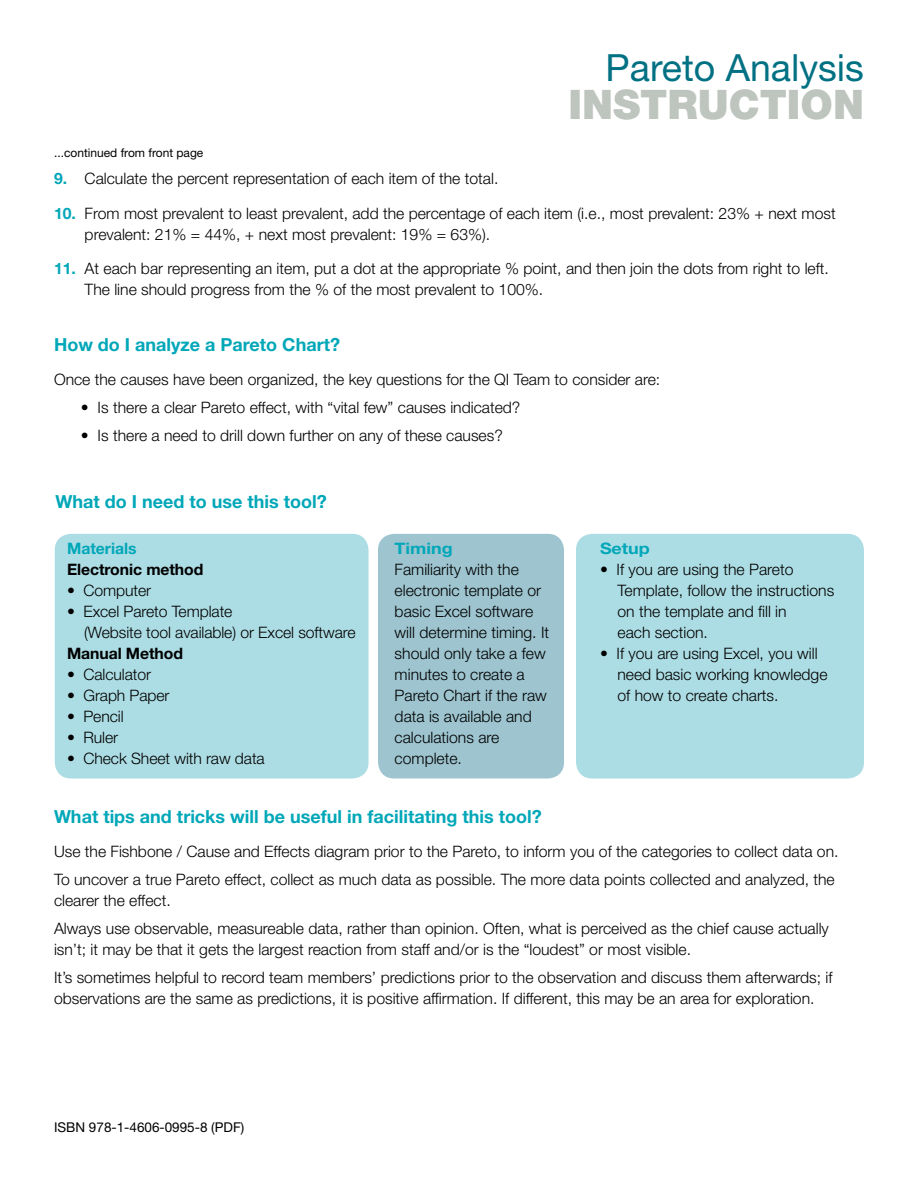
<style>
.page{position:relative;width:918px;height:1188px;background:#fff}
.page>*{position:absolute;margin:0;border:0;box-sizing:border-box;transform-origin:0 0}
.t1{font:900 40.8px "Helvetica Neue LT Std";color:#bec4be}
.t2{font:37.5px "Helvetica Neue LT Std";color:#007083}
.t3{font:700 18px "Helvetica Neue LT Std";color:#00a7b8}
.t4{font:300 15.75px/21px "Helvetica Neue LT Std";color:#000}
.t5{font:700 15.75px "Helvetica Neue LT Std";letter-spacing:-.005em;color:#000}
.t6{font:700 15.75px "Helvetica Neue LT Std";color:#00a7b8;scale:1.14 1}
.t7{font:700 15.75px "Helvetica Neue LT Std";color:#00a7b8}
.t8{font:13.5px "Helvetica Neue LT Std";color:#000}
.t9{font:12px "Helvetica Neue LT Std";color:#000}
.s1{font-weight:700;color:#00a7b8}
</style>
<div class="page">
<div style="left:55px;top:534px;width:314px;height:244px;background:#addde4;border-radius:16px"></div>
<div style="left:576px;top:534px;width:288px;height:244px;background:#addde4;border-radius:16px"></div>
<div style="left:378px;top:534px;width:186px;height:244px;background:#9dc4cf;border-radius:16px"></div>
<h2 class="t2" style="left:606px;top:45px;width:260px">Pareto Analysis</h2>
<h1 class="t1" style="left:569px;top:81px;width:297px">INSTRUCTION</h1>
<p class="t9" style="left:54px;top:145px;width:151px">...continued from front page</p>
<p class="t4" style="left:54px;top:168px;width:446px"><span class="s1">9.</span> Calculate the percent representation of each item of the total.</p>
<p class="t4" style="left:85px;top:203px;width:753px;text-indent:-31px"><span class="s1">10.</span> From most prevalent to least prevalent, add the percentage of each item (i.e., most prevalent: 23% + next most prevalent: 21% = 44%, + next most prevalent: 19% = 63%).</p>
<p class="t4" style="left:85px;top:258px;width:746px;text-indent:-31px"><span class="s1">11.</span> At each bar representing an item, put a dot at the appropriate % point, and then join the dots from right to left.<br>The line should progress from the % of the most prevalent to 100%.</p>
<p class="t3" style="left:54px;top:333px;width:288px">How do I analyze a Pareto Chart?</p>
<p class="t4" style="left:54px;top:369px;width:608px">Once the causes have been organized, the key questions for the QI Team to consider are:</p>
<p class="t4" style="left:81px;top:397px;width:441px">• Is there a clear Pareto effect, with “vital few” causes indicated?</p>
<p class="t4" style="left:81px;top:425px;width:423px">• Is there a need to drill down further on any of these causes?</p>
<p class="t3" style="left:56px;top:490px;width:273px">What do I need to use this tool?</p>
<p class="t7" style="left:67px;top:539px;width:71px">Materials</p>
<p class="t5" style="left:67px;top:560px;width:138px">Electronic method</p>
<p class="t4" style="left:67px;top:580px;width:86px">• Computer</p>
<p class="t4" style="left:84px;top:601px;width:273px;text-indent:-17px">• Excel Pareto Template<br>(Website tool available) or Excel software</p>
<p class="t5" style="left:67px;top:644px;width:117px">Manual Method</p>
<p class="t4" style="left:67px;top:664px;width:85px">• Calculator</p>
<p class="t4" style="left:67px;top:685px;width:104px">• Graph Paper</p>
<p class="t4" style="left:67px;top:706px;width:58px">• Pencil</p>
<p class="t4" style="left:67px;top:727px;width:53px">• Ruler</p>
<p class="t4" style="left:67px;top:748px;width:199px">• Check Sheet with raw data</p>
<p class="t6" style="left:395px;top:539px;width:52px">Timing</p>
<p class="t4" style="left:395px;top:559px;width:156px">Familiarity with the electronic template or basic Excel software will determine timing. It should only take a few minutes to create a<br>Pareto Chart if the raw data is available and calculations are complete.</p>
<p class="t6" style="left:600px;top:539px;width:45px">Setup</p>
<p class="t4" style="left:618px;top:559px;width:218px;text-indent:-18px">• If you are using the Pareto<br>Template, follow the instructions on the template and fill in<br>each section.</p>
<p class="t4" style="left:618px;top:643px;width:212px;text-indent:-18px">• If you are using Excel, you will need basic working knowledge of how to create charts.</p>
<p class="t3" style="left:54px;top:805px;width:489px">What tips and tricks will be useful in facilitating this tool?</p>
<p class="t4" style="left:54px;top:838px;width:786px;line-height:27.8px">Use the Fishbone / Cause and Effects diagram prior to the Pareto, to inform you of the categories to collect data on.<br>To uncover a true Pareto effect, collect as much data as possible. The more data points collected and analyzed, the</p>
<p class="t4" style="left:54px;top:886px;width:776px;line-height:27.8px">clearer the effect.<br>Always use observable, measureable data, rather than opinion. Often, what is perceived as the chief cause actually</p>
<p class="t4" style="left:54px;top:935px;width:780px;line-height:27.8px">isn’t; it may be that it gets the largest reaction from staff and/or is the “loudest” or most visible.<br>It’s sometimes helpful to record team members’ predictions prior to the observation and discuss them afterwards; if</p>
<p class="t4" style="left:54px;top:987px;width:762px">observations are the same as predictions, it is positive affirmation. If different, this may be an area for exploration.</p>
<p class="t8" style="left:54px;top:1119px;width:192px">ISBN 978-1-4606-0995-8 (PDF)</p>
</div>
